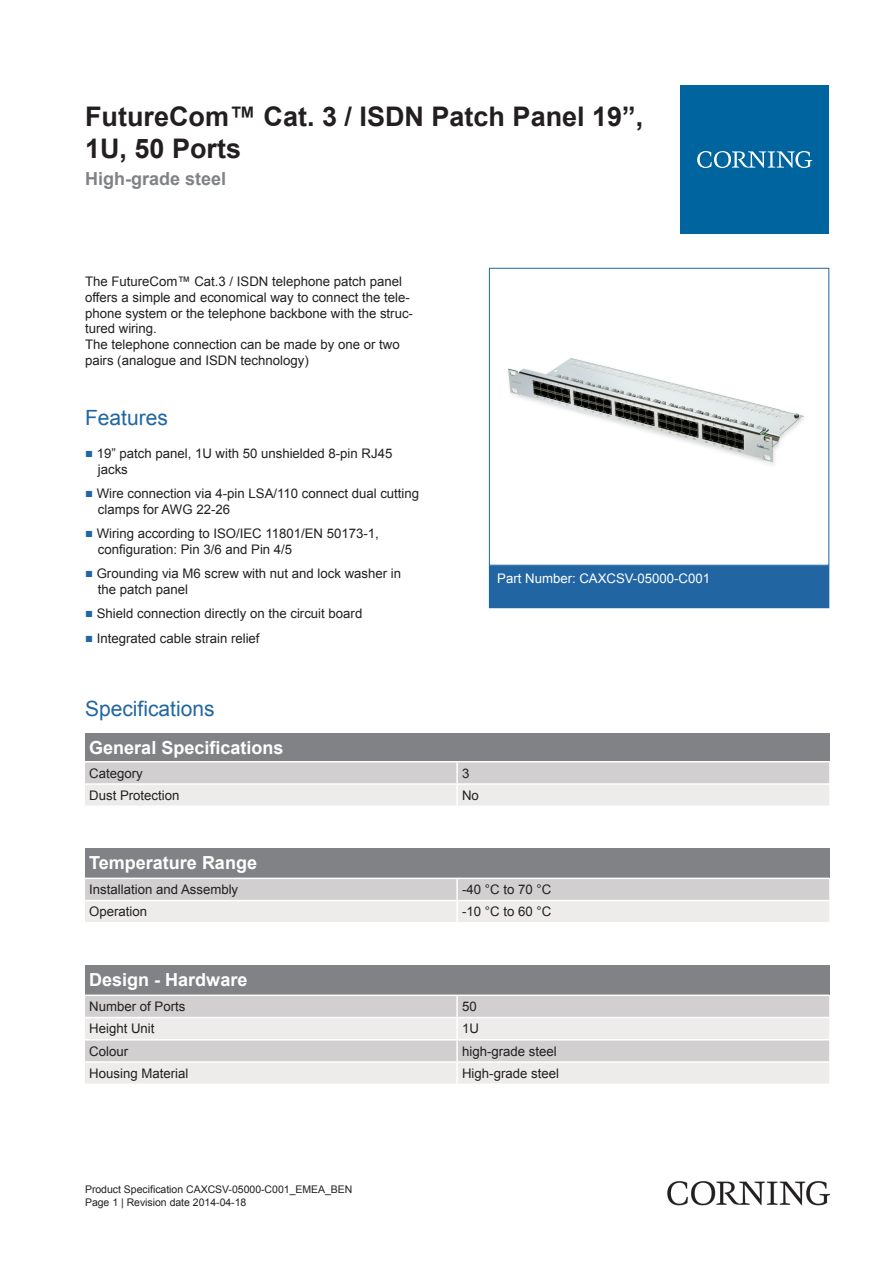
<style>
.page{position:relative;width:893px;height:1263px;background:#fff}
.page>*{position:absolute;margin:0;border:0;box-sizing:border-box;transform-origin:0 0}
.t1{font:700 27px/32.4px "Arial";color:#231f20}
.t2{font:21px "Arial";color:#2166a2}
.t3{font:700 18px "Arial";color:#fff}
.t4{font:700 18px "Arial";color:#808285}
.t5{font:13.2px/15.9px "Arial";color:#231f20}
.t6{font:13.2px "Arial";color:#fff}
.t7{font:10.5px/12.6px "Arial";color:#231f20}
.s1{color:#2166a2}
</style>
<div class="page">
<img style="left:508px;top:358px;width:296px;height:107px">
<div style="left:489px;top:268px;width:340px;height:298px;border:1px solid #2166a2"></div>
<div style="left:489px;top:566px;width:340px;height:42px;background:#2166a2"></div>
<div style="left:85px;top:733px;width:744px;height:28px;background:#808285"></div>
<svg style="left:85px;top:762px;width:744px;height:43px;background:#dfdddd"></svg>
<hr style="left:456px;top:762px;width:2px;height:21px;background:#fff">
<hr style="left:456px;top:785px;width:2px;height:20px;background:#fff">
<hr style="left:85px;top:783px;width:372px;height:2px;background:#fff">
<hr style="left:457px;top:783px;width:372px;height:2px;background:#fff">
<div style="left:85px;top:848px;width:744px;height:29px;background:#808285"></div>
<svg style="left:85px;top:879px;width:744px;height:43px;background:#dfdddd"></svg>
<hr style="left:456px;top:879px;width:2px;height:21px;background:#fff">
<hr style="left:456px;top:901px;width:2px;height:21px;background:#fff">
<hr style="left:85px;top:900px;width:372px;height:1px;background:#fff">
<hr style="left:457px;top:900px;width:372px;height:1px;background:#fff">
<div style="left:85px;top:965px;width:744px;height:29px;background:#808285"></div>
<div style="left:85px;top:996px;width:744px;height:21px;background:#d1cfcf"></div>
<svg style="left:85px;top:1018px;width:744px;height:65px;background:#e3e2e2"></svg>
<hr style="left:456px;top:996px;width:2px;height:21px;background:#fff">
<hr style="left:456px;top:1018px;width:2px;height:21px;background:#fff">
<hr style="left:456px;top:1040px;width:2px;height:21px;background:#fff">
<hr style="left:456px;top:1063px;width:2px;height:20px;background:#fff">
<hr style="left:85px;top:1039px;width:372px;height:1px;background:#fff">
<hr style="left:457px;top:1039px;width:372px;height:1px;background:#fff">
<hr style="left:85px;top:1061px;width:372px;height:2px;background:#fff">
<hr style="left:457px;top:1061px;width:372px;height:2px;background:#fff">
<div style="left:680px;top:85px;width:149px;height:149px;background:#00649e"></div>
<svg style="left:697px;top:151px;width:115px;height:17px"></svg>
<img style="left:668px;top:1181px;width:161px;height:24px">
<h1 class="t1" style="left:85px;top:101px;width:560px">FutureCom™ Cat. 3 / ISDN Patch Panel 19”,<br>1U, 50 Ports</h1>
<h3 class="t4" style="left:85px;top:166px;width:143px">High-grade steel</h3>
<p class="t5" style="left:85px;top:273px;width:329px">The FutureCom™ Cat.3 / ISDN telephone patch panel offers a simple and economical way to connect the tele&shy;phone system or the telephone backbone with the struc&shy;tured wiring.<br>The telephone connection can be made by one or two pairs (analogue and ISDN technology)</p>
<h2 class="t2" style="left:85px;top:404px;width:84px">Features</h2>
<p class="t5" style="left:98px;top:445px;width:296px;text-indent:-13px"><span class="s1">■</span> 19” patch panel, 1U with 50 unshielded 8-pin RJ45 jacks</p>
<p class="t5" style="left:98px;top:485px;width:323px;text-indent:-13px"><span class="s1">■</span> Wire connection via 4-pin LSA/110 connect dual cutting clamps for AWG 22-26</p>
<p class="t5" style="left:98px;top:525px;width:283px;text-indent:-13px"><span class="s1">■</span> Wiring according to ISO/IEC 11801/EN 50173-1, configuration: Pin 3/6 and Pin 4/5</p>
<p class="t5" style="left:98px;top:565px;width:305px;text-indent:-13px"><span class="s1">■</span> Grounding via M6 screw with nut and lock washer in the patch panel</p>
<p class="t5" style="left:85px;top:605px;width:279px"><span class="s1">■</span> Shield connection directly on the circuit board</p>
<p class="t5" style="left:85px;top:631px;width:176px"><span class="s1">■</span> Integrated cable strain relief</p>
<p class="t6" style="left:497px;top:570px;width:214px">Part Number: CAXCSV-05000-C001</p>
<h2 class="t2" style="left:85px;top:695px;width:131px">Specifications</h2>
<h3 class="t3" style="left:89px;top:735px;width:196px">General Specifications</h3>
<p class="t5" style="left:89px;top:765px;width:55px">Category</p>
<p class="t5" style="left:462px;top:765px;width:9px">3</p>
<p class="t5" style="left:89px;top:787px;width:92px">Dust Protection</p>
<p class="t5" style="left:462px;top:787px;width:18px">No</p>
<h3 class="t3" style="left:89px;top:851px;width:169px">Temperature Range</h3>
<p class="t5" style="left:89px;top:882px;width:150px">Installation and Assembly</p>
<p class="t5" style="left:462px;top:882px;width:91px">-40 °C to 70 °C</p>
<p class="t5" style="left:89px;top:904px;width:59px">Operation</p>
<p class="t5" style="left:462px;top:904px;width:91px">-10 °C to 60 °C</p>
<h3 class="t3" style="left:89px;top:968px;width:160px">Design - Hardware</h3>
<p class="t5" style="left:89px;top:999px;width:98px">Number of Ports</p>
<p class="t5" style="left:462px;top:999px;width:16px">50</p>
<p class="t5" style="left:89px;top:1021px;width:67px">Height Unit</p>
<p class="t5" style="left:462px;top:1021px;width:18px">1U</p>
<p class="t5" style="left:89px;top:1043px;width:40px">Colour</p>
<p class="t5" style="left:462px;top:1043px;width:96px">high-grade steel</p>
<p class="t5" style="left:89px;top:1065px;width:101px">Housing Material</p>
<p class="t5" style="left:462px;top:1065px;width:98px">High-grade steel</p>
<p class="t7" style="left:85px;top:1183px;width:269px">Product Specification CAXCSV-05000-C001_EMEA_BEN<br>Page 1 | Revision date 2014-04-18</p>
</div>
